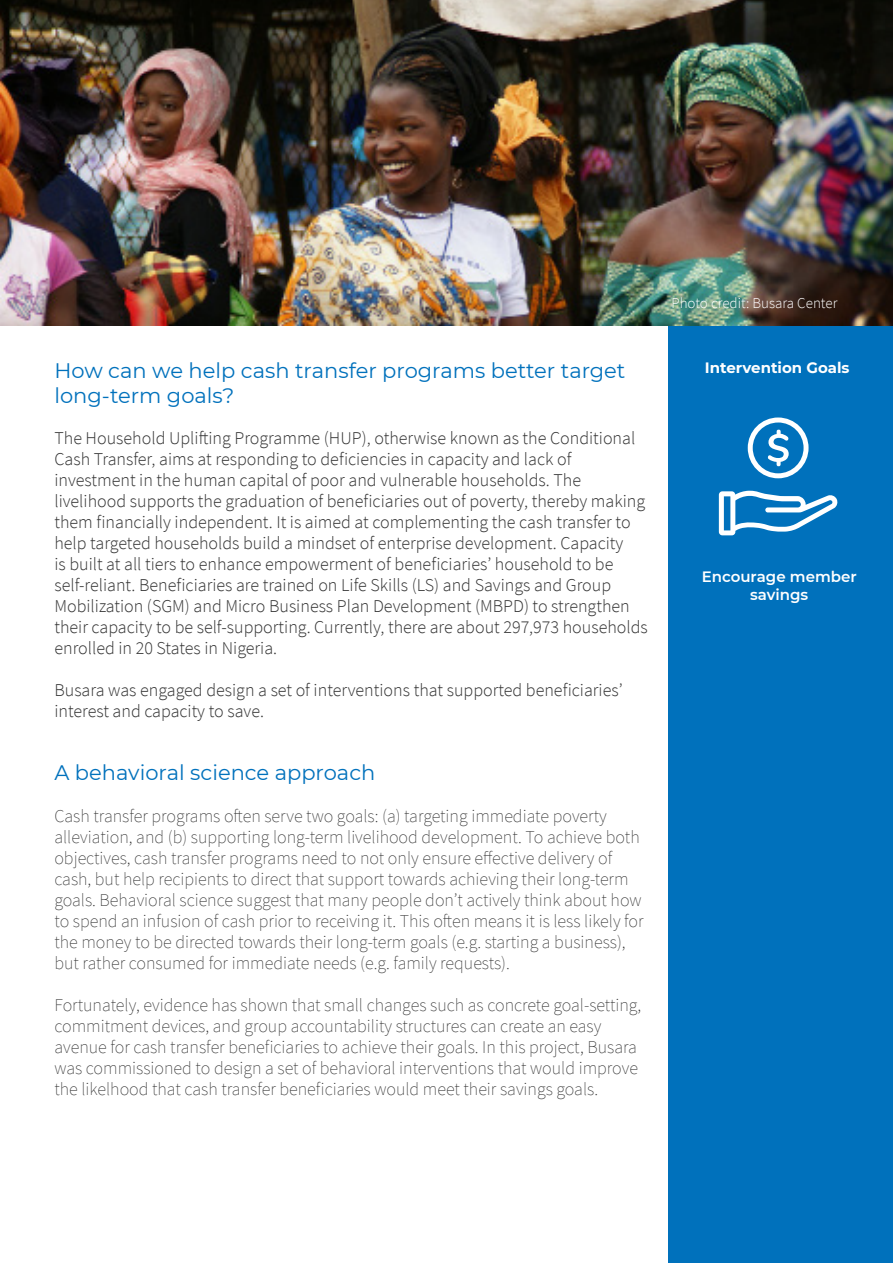
<style>
.page{position:relative;width:893px;height:1263px;background:#fff}
.page>*{position:absolute;margin:0;border:0;box-sizing:border-box;transform-origin:0 0}
.t1{font:21px/25.2px "Montserrat";color:#0071bc}
.t2{font:200 18px/21px "Source Sans Pro";color:#323232}
.t3{font:300 18px/21px "Source Sans Pro";color:#323232}
.t4{font:300 15px "Source Sans Pro";color:#fff}
.t5{font:600 15px "Montserrat";color:#fff}
.t6{font:700 15px "Montserrat";color:#fff}
</style>
<div class="page">
<div style="left:668px;top:268px;width:225px;height:995px;background:#0071bc"></div>
<svg style="left:719px;top:491px;width:119px;height:44px"></svg>
<svg style="left:748px;top:417px;width:60px;height:61px"></svg>
<img style="left:0;top:0;width:893px;height:325px">
<p class="t1" style="left:54px;top:357px;width:573px">How can we help cash transfer programs better target long-term goals?</p>
<p class="t3" style="left:54px;top:428px;width:595px">The Household Uplifting Programme (HUP), otherwise known as the Conditional Cash Transfer, aims at responding to deficiencies in capacity and lack of investment in the human capital of poor and vulnerable households. The livelihood supports the graduation of beneficiaries out of poverty, thereby making them financially independent. It is aimed at complementing the cash transfer to help targeted households build a mindset of enterprise development. Capacity<br>is built at all tiers to enhance empowerment of beneficiaries’ household to be self-reliant. Beneficiaries are trained on Life Skills (LS) and Savings and Group Mobilization (SGM) and Micro Business Plan Development (MBPD) to strengthen their capacity to be self-supporting. Currently, there are about 297,973 households enrolled in 20 States in Nigeria.</p>
<p class="t3" style="left:54px;top:680px;width:570px">Busara was engaged design a set of interventions that supported beneficiaries’ interest and capacity to save.</p>
<p class="t1" style="left:54px;top:759px;width:322px">A behavioral science approach</p>
<p class="t2" style="left:54px;top:806px;width:591px">Cash transfer programs often serve two goals: (a) targeting immediate poverty alleviation, and (b) supporting long-term livelihood development. To achieve both objectives, cash transfer programs need to not only ensure effective delivery of cash, but help recipients to direct that support towards achieving their long-term goals. Behavioral science suggest that many people don’t actively think about how to spend an infusion of cash prior to receiving it. This often means it is less likely for the money to be directed towards their long-term goals (e.g. starting a business), but rather consumed for immediate needs (e.g. family requests).</p>
<p class="t2" style="left:54px;top:995px;width:588px">Fortunately, evidence has shown that small changes such as concrete goal-setting, commitment devices, and group accountability structures can create an easy avenue for cash transfer beneficiaries to achieve their goals. In this project, Busara was commissioned to design a set of behavioral interventions that would improve the likelhood that cash transfer beneficiaries would meet their savings goals.</p>
<p class="t4" style="left:671px;top:294px;width:168px">Photo credit: Busara Center</p>
<p class="t6" style="left:705px;top:356px;width:146px">Intervention Goals</p>
<p class="t5" style="left:702px;top:566px;width:157px">Encourage member</p>
<p class="t5" style="left:750px;top:584px;width:60px">savings</p>
</div>
